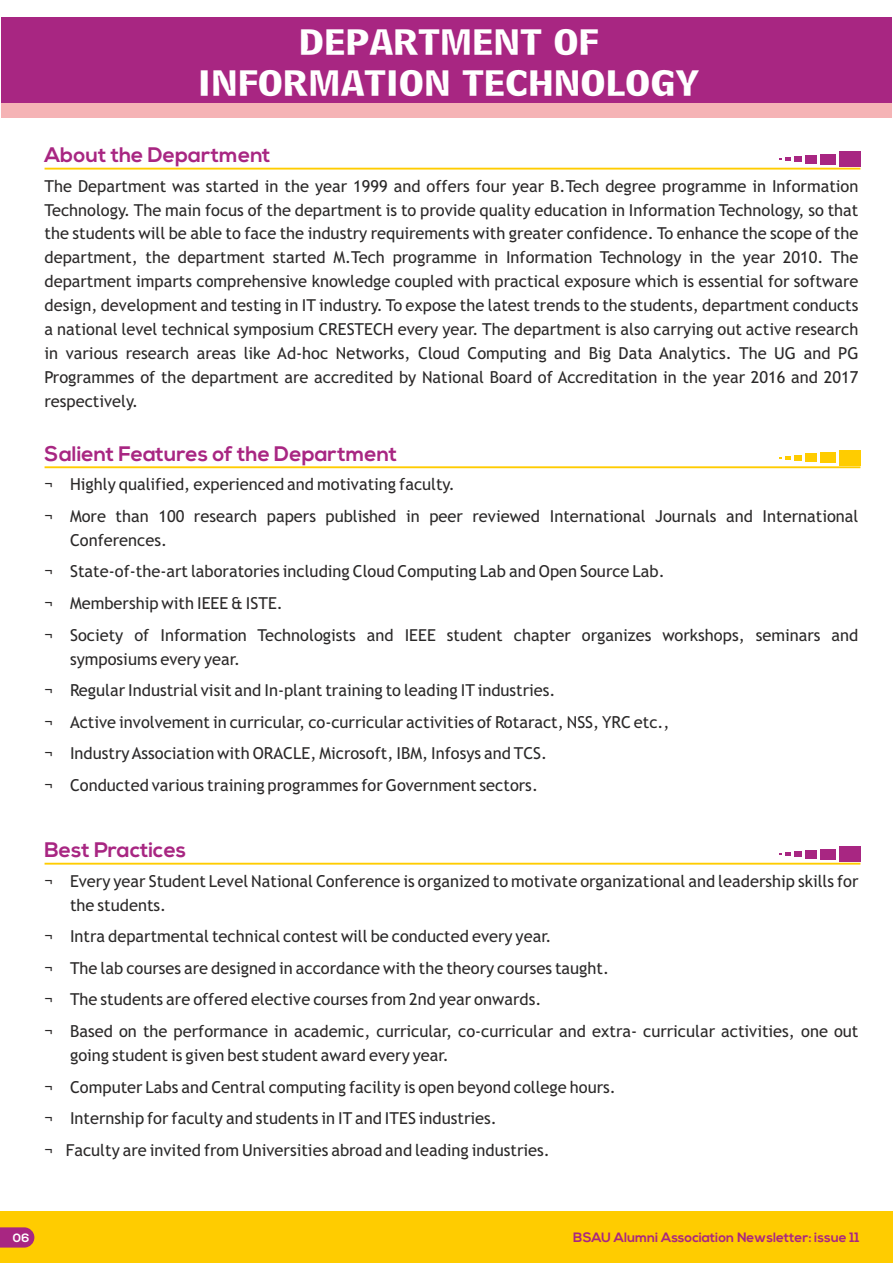
<style>
.page{position:relative;width:893px;height:1263px;background:#fff}
.page>*{position:absolute;margin:0;border:0;box-sizing:border-box;transform-origin:0 0}
.t1{font:30px/40.3px "Bell Centennial BT Bold Listing";color:#fff;text-align:center;scale:1.16 1}
.t2{font:700 21px "Nexa";color:#a82682}
.t3{font:16.5px/31.7px "Trebuchet MS";color:#2b2929}
.t4{font:700 13.5px "Nexa";color:#a82682}
.t5{font:700 12px "Nexa";color:#fff}
</style>
<div class="page">
<div style="left:1px;top:17px;width:891px;height:86px;background:#a82682"></div>
<div style="left:1px;top:103px;width:891px;height:15px;background:#f5b3b5"></div>
<hr style="left:45px;top:168px;width:815px;height:2px;background:#fc0">
<hr style="left:45px;top:466px;width:815px;height:2px;background:#fc0">
<div style="left:839px;top:151px;width:21px;height:16px;background:#a82682"></div>
<div style="left:820px;top:153px;width:15px;height:11px;background:#a82682"></div>
<div style="left:805px;top:155px;width:11px;height:8px;background:#a82682"></div>
<div style="left:794px;top:156px;width:8px;height:6px;background:#a82682"></div>
<svg style="left:780px;top:157px;width:11px;height:4px"></svg>
<div style="left:839px;top:450px;width:21px;height:15px;background:#fc0"></div>
<div style="left:820px;top:452px;width:15px;height:11px;background:#fc0"></div>
<div style="left:805px;top:454px;width:11px;height:8px;background:#fc0"></div>
<div style="left:794px;top:455px;width:8px;height:5px;background:#fc0"></div>
<svg style="left:780px;top:456px;width:11px;height:3px"></svg>
<hr style="left:45px;top:863px;width:815px;height:2px;background:#fc0">
<div style="left:839px;top:846px;width:21px;height:16px;background:#a82682"></div>
<div style="left:820px;top:848px;width:15px;height:11px;background:#a82682"></div>
<div style="left:805px;top:850px;width:11px;height:8px;background:#a82682"></div>
<div style="left:794px;top:851px;width:8px;height:6px;background:#a82682"></div>
<svg style="left:780px;top:852px;width:11px;height:4px"></svg>
<div style="left:0;top:1212px;width:893px;height:51px;background:#fc0"></div>
<svg style="left:0;top:1227px;width:34px;height:20px"></svg>
<h1 class="t1" style="left:198px;top:23px;width:434px">DEPARTMENT OF<br>INFORMATION TECHNOLOGY</h1>
<p class="t2" style="left:45px;top:146px;width:228px">About the Department</p>
<p class="t3" style="left:45px;top:175px;width:815px;line-height:24px;text-align:justify">The Department was started in the year 1999 and offers four year B.Tech degree programme in Information Technology. The main focus of the department is to provide quality education in Information Technology, so that the students will be able to face the industry requirements with greater confidence. To enhance the scope of the department, the department started M.Tech programme in Information Technology in the year 2010. The department imparts comprehensive knowledge coupled with practical exposure which is essential for software design, development and testing in IT industry. To expose the latest trends to the students, department conducts a national level technical symposium CRESTECH every year. The department is also carrying out active research in various research areas like Ad-hoc Networks, Cloud Computing and Big Data Analytics. The UG and PG Programmes of the department are accredited by National Board of Accreditation in the year 2016 and 2017 respectively.</p>
<p class="t2" style="left:45px;top:445px;width:354px">Salient Features of the Department</p>
<p class="t3" style="left:70px;top:470px;width:790px">Highly qualified, experienced and motivating faculty.<br>More than 100 research papers published in peer reviewed International Journals and International</p>
<p class="t3" style="left:70px;top:526px;width:790px">Conferences.<br>State-of-the-art laboratories including Cloud Computing Lab and Open Source Lab.<br>Membership with IEEE &amp; ISTE.<br>Society of Information Technologists and IEEE student chapter organizes workshops, seminars and</p>
<p class="t3" style="left:70px;top:644px;width:601px">symposiums every year.<br>Regular Industrial visit and In-plant training to leading IT industries.<br>Active involvement in curricular, co-curricular activities of Rotaract, NSS, YRC etc., Industry Association with ORACLE, Microsoft, IBM, Infosys and TCS.<br>Conducted various training programmes for Government sectors.</p>
<p class="t2" style="left:45px;top:841px;width:143px">Best Practices</p>
<p class="t3" style="left:70px;top:870px;width:790px;line-height:24px">Every year Student Level National Conference is organized to motivate organizational and leadership skills for the students.</p>
<p class="t3" style="left:70px;top:922px;width:790px">Intra departmental technical contest will be conducted every year.<br>The lab courses are designed in accordance with the theory courses taught.<br>The students are offered elective courses from 2nd year onwards.<br>Based on the performance in academic, curricular, co-curricular and extra- curricular activities, one out</p>
<p class="t3" style="left:66px;top:1041px;width:552px">going student is given best student award every year.<br>Computer Labs and Central computing facility is open beyond college hours.<br>Internship for faculty and students in IT and ITES industries.<br>Faculty are invited from Universities abroad and leading industries.</p>
<p class="t5" style="left:13px;top:1233px;width:18px">06</p>
<p class="t4" style="left:573px;top:1231px;width:288px">BSAU Alumni Association Newsletter: issue 11</p>
</div>
